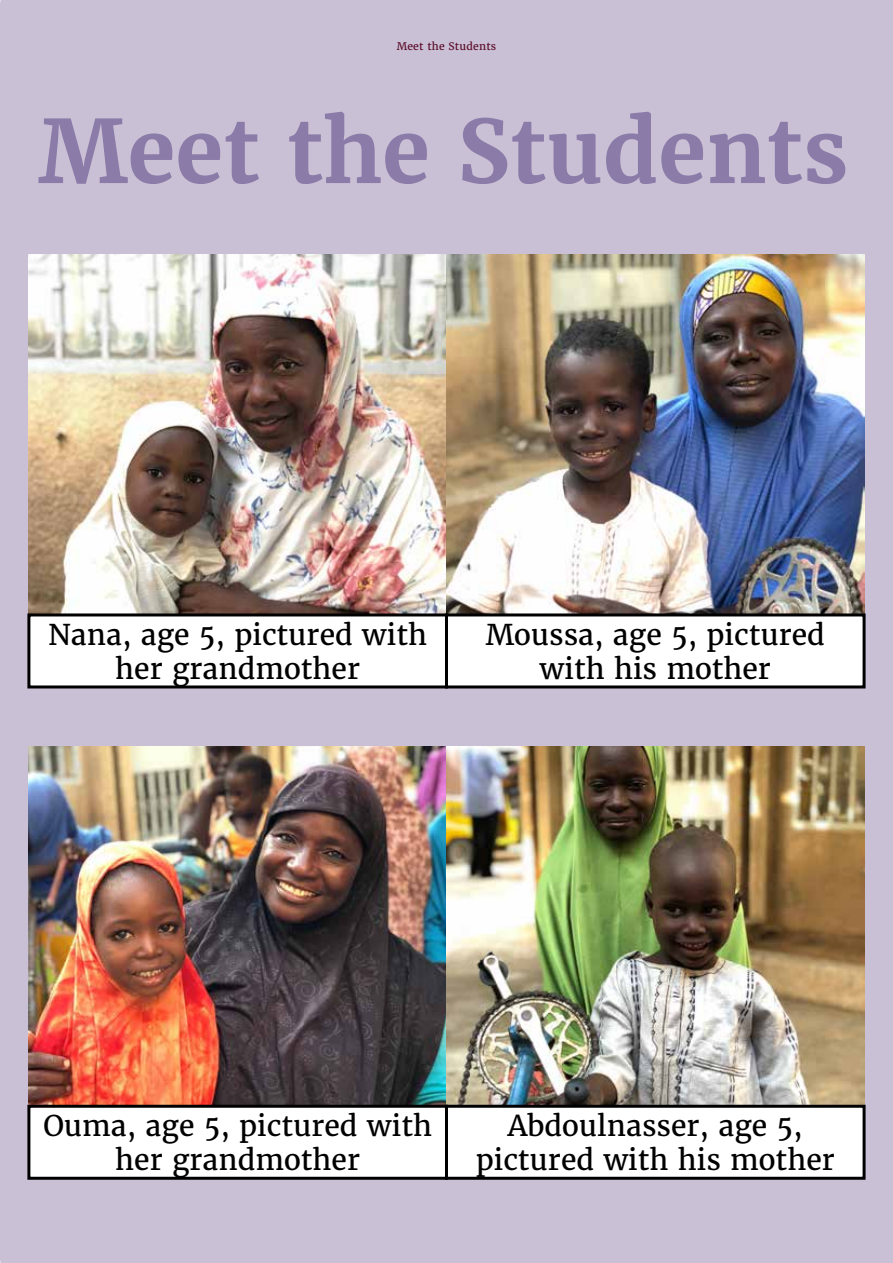
<style>
.page{position:relative;width:893px;height:1263px;background:#fff}
.page>*{position:absolute;margin:0;border:0;box-sizing:border-box;transform-origin:0 0}
.t1{font:700 87px "Merriweather";color:#8b7ba8}
.t2{font:28.5px/34.2px "Merriweather";color:#000;text-align:center}
.t3{font:10.5px "Merriweather";letter-spacing:.02em;color:#5b0a27}
</style>
<div class="page">
<div style="left:0;top:0;width:892px;height:1263px;background:#c9c0d5"></div>
<img style="left:29px;top:255px;width:835px;height:358px">
<img style="left:29px;top:746px;width:835px;height:359px">
<div style="left:29px;top:615px;width:417px;height:72px;background:#fff"></div>
<div style="left:27px;top:613px;width:421px;height:75px;border:3px solid #000"></div>
<div style="left:446px;top:615px;width:418px;height:72px;background:#fff"></div>
<div style="left:445px;top:613px;width:421px;height:75px;border:3px solid #000"></div>
<div style="left:29px;top:1106px;width:417px;height:72px;background:#fff"></div>
<div style="left:27px;top:1105px;width:421px;height:75px;border:3px solid #000"></div>
<div style="left:446px;top:1106px;width:418px;height:72px;background:#fff"></div>
<div style="left:445px;top:1105px;width:421px;height:75px;border:3px solid #000"></div>
<svg style="left:892px;top:0;width:1px;height:1263px"></svg>
<p class="t3" style="left:397px;top:40px;width:101px">Meet the Students</p>
<h1 class="t1" style="left:38px;top:96px;width:811px">Meet the Students</h1>
<p class="t2" style="left:48px;top:617px;width:381px">Nana, age 5, pictured with her grandmother</p>
<p class="t2" style="left:486px;top:617px;width:341px">Moussa, age 5, pictured with his mother</p>
<p class="t2" style="left:43px;top:1108px;width:390px">Ouma, age 5, pictured with her grandmother</p>
<p class="t2" style="left:476px;top:1108px;width:361px">Abdoulnasser, age 5, pictured with his mother</p>
</div>
